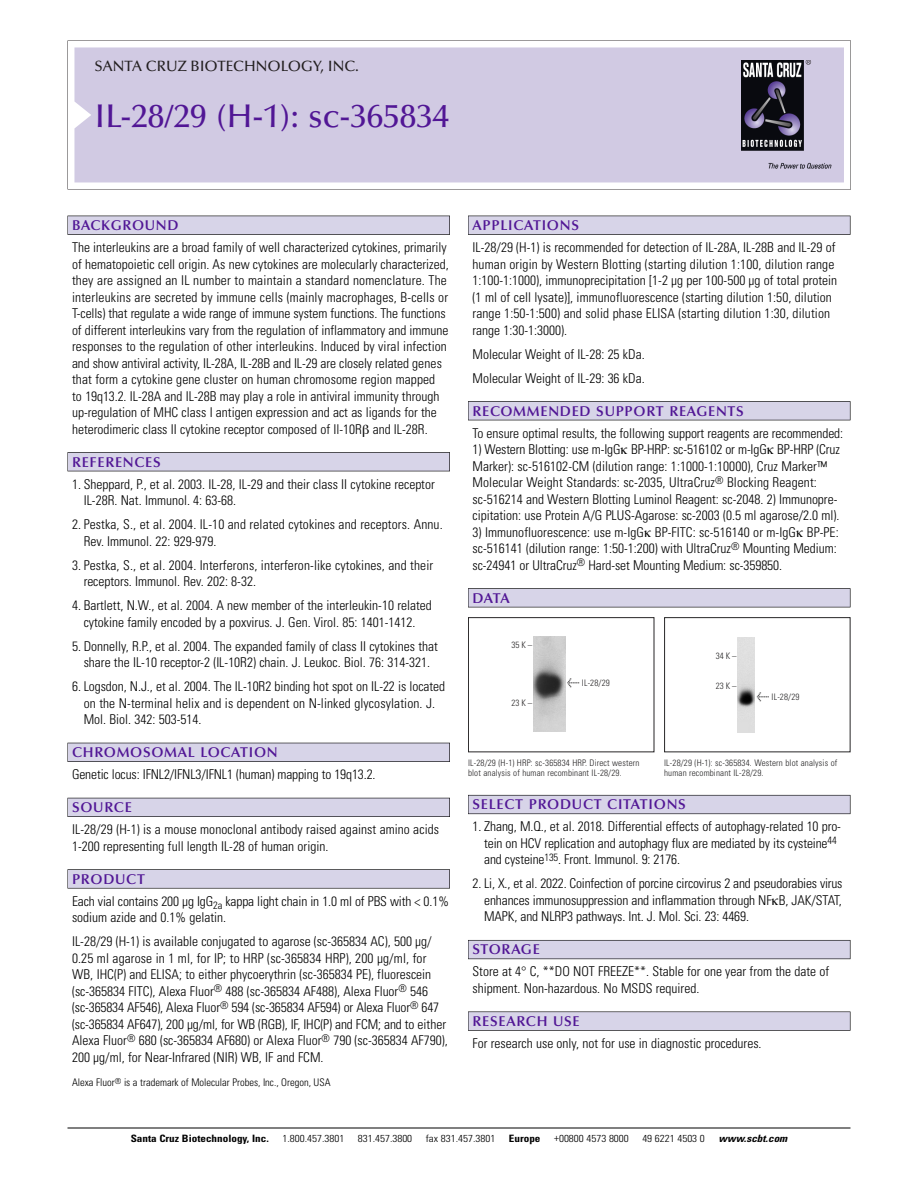
<style>
.page{position:relative;width:918px;height:1188px;background:#fff}
.page>*{position:absolute;margin:0;border:0;box-sizing:border-box;transform-origin:0 0}
.t1{font:500 33px "Optima";color:#511695}
.t2{font:500 15px "Optima";color:#231f20}
.t3{font:600 14.25px "Optima";letter-spacing:.05em;color:#511695}
.t4{font:300 condensed 13.5px/16.5px "Univers";color:#000}
.t5{font:300 condensed 10.5px "Univers";color:#000}
.t6{font:300 condensed 10.2px "Univers";color:#000;scale:1.1 1}
.t7{font:700 condensed 10.2px "Univers";color:#000;scale:1.1 1}
.t8{font:italic 700 condensed 10.2px "Univers";color:#000;scale:1.1 1}
.t9{font:300 condensed 9px/10.5px "Univers";letter-spacing:.015em;color:#272526}
.t10{font:300 condensed 9px/10.5px "Univers";letter-spacing:.015em;color:#272627}
.s1{font-family:"Meta Plus";font-weight:400;font-stretch:normal;font-size:10.5px}
</style>
<div class="page">
<svg style="left:68px;top:40px;width:783px;height:149px"></svg>
<div style="left:74px;top:47px;width:770px;height:135px;background:#d1cae3"></div>
<img style="left:741px;top:60px;width:90px;height:108px">
<div style="left:68px;top:216px;width:382px;height:19px;background:#535256"></div>
<div style="left:68px;top:216px;width:381px;height:18px;background:#d7d4e8"></div>
<div style="left:68px;top:452px;width:382px;height:19px;background:#515155"></div>
<div style="left:68px;top:453px;width:381px;height:18px;background:#d7d4e8"></div>
<div style="left:68px;top:743px;width:382px;height:19px;background:#515057"></div>
<div style="left:68px;top:743px;width:381px;height:18px;background:#d7d4e8"></div>
<div style="left:68px;top:798px;width:382px;height:19px;background:#535259"></div>
<div style="left:68px;top:798px;width:381px;height:18px;background:#d7d4e8"></div>
<svg style="left:68px;top:869px;width:382px;height:20px"></svg>
<div style="left:68px;top:870px;width:381px;height:18px;background:#d7d4e8"></div>
<div style="left:468px;top:216px;width:382px;height:19px;background:#535256"></div>
<div style="left:468px;top:216px;width:382px;height:18px;background:#d7d4e8"></div>
<div style="left:468px;top:401px;width:382px;height:19px;background:#515155"></div>
<div style="left:468px;top:402px;width:382px;height:18px;background:#d7d4e8"></div>
<div style="left:468px;top:588px;width:382px;height:19px;background:#545357"></div>
<div style="left:468px;top:589px;width:382px;height:18px;background:#d7d4e8"></div>
<div style="left:468px;top:795px;width:382px;height:19px;background:#686770"></div>
<div style="left:468px;top:796px;width:382px;height:18px;background:#d7d4e8"></div>
<div style="left:468px;top:940px;width:382px;height:19px;background:#5e5d65"></div>
<div style="left:468px;top:941px;width:382px;height:18px;background:#d7d4e8"></div>
<div style="left:468px;top:1012px;width:382px;height:19px;background:#58575a"></div>
<div style="left:468px;top:1012px;width:382px;height:18px;background:#d7d4e8"></div>
<hr style="left:68px;top:1128px;width:782px;height:1px;background:#000">
<div style="left:468px;top:617px;width:186px;height:135px;border:1px solid #272526"></div>
<img style="left:533px;top:637px;width:32px;height:95px">
<div style="left:664px;top:617px;width:186px;height:135px;border:1px solid #272627"></div>
<img style="left:738px;top:637px;width:17px;height:95px">
<p class="t2" style="left:94px;top:60px;width:266px">SANTA CRUZ BIOTECHNOLOGY, INC.</p>
<p class="t1" style="left:94px;top:102px;width:356px">IL-28/29 (H-1): sc-365834</p>
<p class="t3" style="left:72px;top:219px;width:108px">BACKGROUND</p>
<p class="t4" style="left:72px;top:240px;width:378px">The interleukins are a broad family of well characterized cytokines, primarily of hematopoietic cell origin. As new cytokines are molecularly characterized, they are assigned an IL number to maintain a standard nomenclature. The interleukins are secreted by immune cells (mainly macrophages, B-cells or T-cells) that regulate a wide range of immune system functions. The functions of different interleukins vary from the regulation of inflammatory and immune responses to the regulation of other interleukins. Induced by viral infection and show antiviral activity, IL-28A, IL-28B and IL-29 are closely related genes that form a cytokine gene cluster on human chromosome region mapped<br>to 19q13.2. IL-28A and IL-28B may play a role in antiviral immunity through up-regulation of MHC class I antigen expression and act as ligands for the heterodimeric class II cytokine receptor composed of Il-10R and IL-28R.</p>
<p class="t3" style="left:72px;top:456px;width:90px">REFERENCES</p>
<p class="t4" style="left:84px;top:477px;width:353px;text-indent:-12px">1. Sheppard, P., et al. 2003. IL-28, IL-29 and their class II cytokine receptor<br>IL-28R. Nat. Immunol. 4: 63-68.</p>
<p class="t4" style="left:84px;top:517px;width:360px;text-indent:-12px">2. Pestka, S., et al. 2004. IL-10 and related cytokines and receptors. Annu.<br>Rev. Immunol. 22: 929-979.</p>
<p class="t4" style="left:84px;top:558px;width:351px;text-indent:-12px">3. Pestka, S., et al. 2004. Interferons, interferon-like cytokines, and their receptors. Immunol. Rev. 202: 8-32.</p>
<p class="t4" style="left:72px;top:598px;width:361px;text-align:center">4. Bartlett, N.W., et al. 2004. A new member of the interleukin-10 related cytokine family encoded by a poxvirus. J. Gen. Virol. 85: 1401-1412.</p>
<p class="t4" style="left:72px;top:639px;width:367px;text-align:center">5. Donnelly, R.P., et al. 2004. The expanded family of class II cytokines that share the IL-10 receptor-2 (IL-10R2) chain. J. Leukoc. Biol. 76: 314-321.</p>
<p class="t4" style="left:84px;top:679px;width:363px;text-indent:-12px">6. Logsdon, N.J., et al. 2004. The IL-10R2 binding hot spot on IL-22 is located on the N-terminal helix and is dependent on N-linked glycosylation. J.<br>Mol. Biol. 342: 503-514.</p>
<p class="t3" style="left:72px;top:746px;width:207px">CHROMOSOMAL LOCATION</p>
<p class="t4" style="left:72px;top:768px;width:305px">Genetic locus: IFNL2/IFNL3/IFNL1 (human) mapping to 19q13.2.</p>
<p class="t3" style="left:72px;top:801px;width:61px">SOURCE</p>
<p class="t4" style="left:72px;top:823px;width:369px">IL-28/29 (H-1) is a mouse monoclonal antibody raised against amino acids<br>1-200 representing full length IL-28 of human origin.</p>
<p class="t3" style="left:72px;top:873px;width:74px">PRODUCT</p>
<p class="t4" style="left:72px;top:894px;width:379px">Each vial contains 200 µg IgG<sub>2a</sub> kappa light chain in 1.0 ml of PBS with &lt; 0.1% sodium azide and 0.1% gelatin.</p>
<p class="t4" style="left:72px;top:935px;width:377px">IL-28/29 (H-1) is available conjugated to agarose (sc-365834 AC), 500 µg/ 0.25 ml agarose in 1 ml, for IP; to HRP (sc-365834 HRP), 200 µg/ml, for WB, IHC(P) and ELISA; to either phycoerythrin (sc-365834 PE), fluorescein (sc-365834 FITC), Alexa Fluor<sup>®</sup> 488 (sc-365834 AF488), Alexa Fluor<sup>®</sup> 546 (sc-365834 AF546), Alexa Fluor<sup>®</sup> 594 (sc-365834 AF594) or Alexa Fluor<sup>®</sup> 647 (sc-365834 AF647), 200 µg/ml, for WB (RGB), IF, IHC(P) and FCM; and to either Alexa Fluor<sup>®</sup> 680 (sc-365834 AF680) or Alexa Fluor<sup>®</sup> 790 (sc-365834 AF790), 200 µg/ml, for Near-Infrared (NIR) WB, IF and FCM.</p>
<p class="t5" style="left:72px;top:1078px;width:260px">Alexa Fluor<sup>®</sup> is a trademark of Molecular Probes, Inc., Oregon, USA</p>
<p class="t3" style="left:473px;top:219px;width:108px">APPLICATIONS</p>
<p class="t4" style="left:473px;top:240px;width:366px">IL-28/29 (H-1) is recommended for detection of IL-28A, IL-28B and IL-29 of human origin by Western Blotting (starting dilution 1:100, dilution range 1:100-1:1000), immunoprecipitation [1-2 µg per 100-500 µg of total protein (1 ml of cell lysate)], immunofluorescence (starting dilution 1:50, dilution range 1:50-1:500) and solid phase ELISA (starting dilution 1:30, dilution range 1:30-1:3000).</p>
<p class="t4" style="left:473px;top:347px;width:174px">Molecular Weight of IL-28: 25 kDa.</p>
<p class="t4" style="left:473px;top:371px;width:174px">Molecular Weight of IL-29: 36 kDa.</p>
<p class="t3" style="left:473px;top:405px;width:273px">RECOMMENDED SUPPORT REAGENTS</p>
<p class="t4" style="left:473px;top:426px;width:372px">To ensure optimal results, the following support reagents are recommended:</p>
<p class="t4" style="left:473px;top:442px;width:369px">1) Western Blotting: use m-IgG BP-HRP: sc-516102 or m-IgG BP-HRP (Cruz Marker): sc-516102-CM (dilution range: 1:1000-1:10000), Cruz Marker™ Molecular Weight Standards: sc-2035, UltraCruz<sup>®</sup> Blocking Reagent: sc-516214 and Western Blotting Luminol Reagent: sc-2048. 2) Immunopre&shy;cipitation: use Protein A/G PLUS-Agarose: sc-2003 (0.5 ml agarose/2.0 ml).</p>
<p class="t4" style="left:473px;top:525px;width:368px">3) Immunofluorescence: use m-IgG BP-FITC: sc-516140 or m-IgG BP-PE: sc-516141 (dilution range: 1:50-1:200) with UltraCruz<sup>®</sup> Mounting Medium: sc-24941 or UltraCruz<sup>®</sup> Hard-set Mounting Medium: sc-359850.</p>
<p class="t3" style="left:473px;top:592px;width:39px">DATA</p>
<p class="t9" style="left:511px;top:641px;width:22px">35 K –</p>
<p class="t9" style="left:511px;top:698px;width:22px">23 K –</p>
<p class="t9" style="left:567px;top:678px;width:44px"><span class="s1">&lt;</span> IL-28/29</p>
<p class="t9" style="left:468px;top:758px;width:173px">IL-28/29 (H-1) HRP: sc-365834 HRP. Direct western blot analysis of human recombinant IL-28/29.</p>
<p class="t10" style="left:716px;top:651px;width:22px">34K–</p>
<p class="t10" style="left:716px;top:682px;width:22px">23K–</p>
<p class="t10" style="left:757px;top:693px;width:44px"><span class="s1">&lt;</span> IL-28/29</p>
<p class="t10" style="left:664px;top:758px;width:175px">IL-28/29 (H-1): sc-365834. Western blot analysis of human recombinant IL-28/29.</p>
<p class="t3" style="left:473px;top:799px;width:215px">SELECT PRODUCT CITATIONS</p>
<p class="t4" style="left:484px;top:820px;width:358px;text-indent:-12px">1. Zhang, M.Q., et al. 2018. Differential effects of autophagy-related 10 pro&shy;tein on HCV replication and autophagy flux are mediated by its cysteine<sup>44 </sup>and cysteine<sup>135</sup>. Front. Immunol. 9: 2176.</p>
<p class="t4" style="left:484px;top:877px;width:360px;text-align:justify;text-indent:-12px">2. Li, X., et al. 2022. Coinfection of porcine circovirus 2 and pseudorabies virus enhances immunosuppression and inflammation through NF B, JAK/STAT, MAPK, and NLRP3 pathways. Int. J. Mol. Sci. 23: 4469.</p>
<p class="t3" style="left:473px;top:944px;width:69px">STORAGE</p>
<p class="t4" style="left:473px;top:965px;width:358px">Store at 4° C, **DO NOT FREEZE**. Stable for one year from the date of shipment. Non-hazardous. No MSDS required.</p>
<p class="t3" style="left:473px;top:1015px;width:109px">RESEARCH USE</p>
<p class="t4" style="left:473px;top:1036px;width:291px">For research use only, not for use in diagnostic procedures.</p>
<p class="t7" style="left:131px;top:1135px;width:127px">Santa Cruz Biotechnology, Inc.</p>
<p class="t6" style="left:282px;top:1135px;width:58px">1.800.457.3801</p>
<p class="t6" style="left:358px;top:1135px;width:51px">831.457.3800</p>
<p class="t6" style="left:426px;top:1135px;width:65px">fax 831.457.3801</p>
<p class="t7" style="left:509px;top:1135px;width:30px">Europe</p>
<p class="t6" style="left:554px;top:1135px;width:69px">+00800 4573 8000</p>
<p class="t6" style="left:642px;top:1135px;width:58px">49 6221 4503 0</p>
<p class="t8" style="left:719px;top:1135px;width:66px">www.scbt.com</p>
</div>
